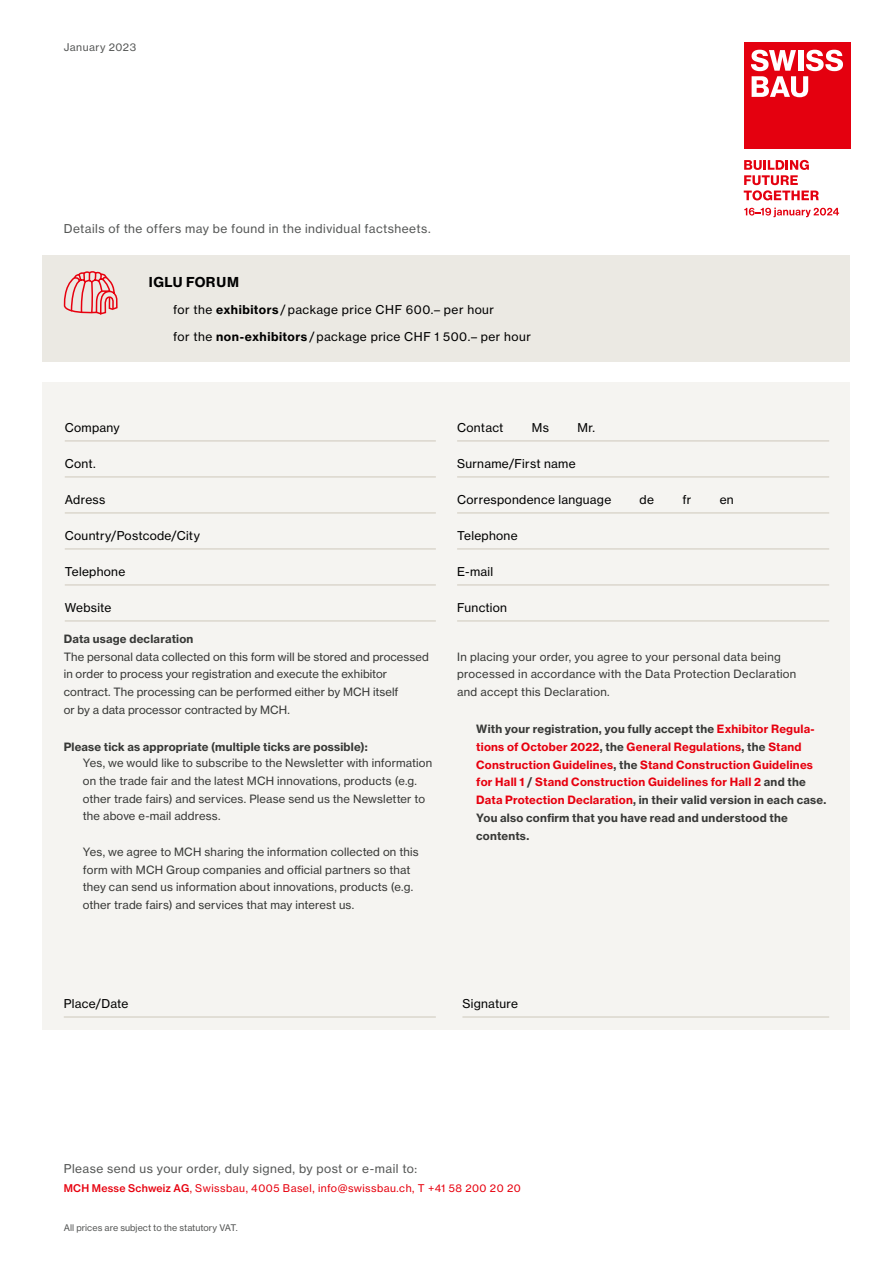
<style>
.page{position:relative;width:893px;height:1263px;background:#fff}
.page>*{position:absolute;margin:0;border:0;box-sizing:border-box;transform-origin:0 0}
.t1{font:13.5px "N Haas Grotesk TX Pro 75 Bd";letter-spacing:.03em;color:#000}
.t2{font:12px "N Haas Grotesk TX Pro 55 Rg";letter-spacing:.025em;color:#000}
.t3{font:12px "N Haas Grotesk TX Pro 55 Rg";letter-spacing:.04em;color:#555756}
.t4{font:11.25px/17.7px "N Haas Grotesk TX Pro 55 Rg";letter-spacing:.01em;color:#383937}
.t5{font:11.25px/17.7px "N Haas Grotesk TX Pro 75 Bd";letter-spacing:.02em;color:#e7000e}
.t6{font:11.25px "N Haas Grotesk TX Pro 75 Bd";letter-spacing:.015em;color:#383937}
.t7{font:10.5px "N Haas Grotesk TX Pro 55 Rg";letter-spacing:.045em;color:#e7000e}
.t8{font:10.5px "N Haas Grotesk TX Pro 55 Rg";letter-spacing:.045em;color:#555756}
.t9{font:9px "N Haas Grotesk TX Pro 55 Rg";letter-spacing:.005em;color:#555756}
.s1{font-family:"N Haas Grotesk TX Pro 75 Bd"}
.s2{color:#383937}
.s3{font-family:"N Haas Grotesk TX Pro 65 Md"}
</style>
<div class="page">
<div style="left:43px;top:383px;width:807px;height:647px;background:#f5f4f1"></div>
<hr style="left:65px;top:441px;width:371px;height:1px;background:#cec8bb">
<hr style="left:65px;top:477px;width:371px;height:1px;background:#cec8bb">
<hr style="left:65px;top:513px;width:371px;height:1px;background:#cec8bb">
<hr style="left:65px;top:549px;width:371px;height:1px;background:#cec8bb">
<hr style="left:65px;top:585px;width:371px;height:1px;background:#cec8bb">
<hr style="left:65px;top:621px;width:371px;height:1px;background:#cec8bb">
<hr style="left:457px;top:441px;width:372px;height:1px;background:#cec8bb">
<hr style="left:457px;top:477px;width:372px;height:1px;background:#cec8bb">
<hr style="left:457px;top:513px;width:372px;height:1px;background:#cec8bb">
<hr style="left:457px;top:549px;width:372px;height:1px;background:#cec8bb">
<hr style="left:457px;top:585px;width:372px;height:1px;background:#cec8bb">
<hr style="left:457px;top:621px;width:372px;height:1px;background:#cec8bb">
<hr style="left:64px;top:1017px;width:372px;height:1px;background:#cec8bb">
<hr style="left:462px;top:1017px;width:367px;height:1px;background:#cec8bb">
<div style="left:43px;top:255px;width:807px;height:106px;background:#ebe9e3"></div>
<svg style="left:63px;top:271px;width:55px;height:44px"></svg>
<div style="left:744px;top:43px;width:106px;height:106px;background:#e4000f"></div>
<svg style="left:744px;top:160px;width:75px;height:40px"></svg>
<svg style="left:751px;top:50px;width:92px;height:47px"></svg>
<svg style="left:744px;top:208px;width:95px;height:9px"></svg>
<p class="t8" style="left:64px;top:40px;width:74px">January 2023</p>
<p class="t3" style="left:64px;top:221px;width:368px">Details of the offers may be found in the individual factsheets.</p>
<p class="t1" style="left:149px;top:273px;width:92px">IGLU FORUM</p>
<p class="t2" style="left:173px;top:302px;width:322px">for the <span class="s1">exhibitors</span> / package price CHF 600.– per hour</p>
<p class="t2" style="left:173px;top:329px;width:359px">for the <span class="s1">non-exhibitors</span> / package price CHF 1 500.– per hour</p>
<p class="t2" style="left:65px;top:420px;width:57px">Company</p>
<p class="t2" style="left:65px;top:456px;width:33px">Cont.</p>
<p class="t2" style="left:65px;top:492px;width:42px">Adress</p>
<p class="t2" style="left:65px;top:528px;width:137px">Country/Postcode/City</p>
<p class="t2" style="left:65px;top:564px;width:62px">Telephone</p>
<p class="t2" style="left:65px;top:600px;width:48px">Website</p>
<p class="t6" style="left:64px;top:632px;width:131px">Data usage declaration</p>
<p class="t4" style="left:64px;top:648px;width:366px">The personal data collected on this form will be stored and processed in order to process your registration and execute the exhibitor contract. The processing can be performed either by MCH itself<br>or by a data processor contracted by MCH.</p>
<p class="t6" style="left:64px;top:740px;width:305px">Please tick as appropriate (multiple ticks are possible):</p>
<p class="t4" style="left:83px;top:754px;width:351px">Yes, we would like to subscribe to the Newsletter with information on the trade fair and the latest MCH innovations, products (e.g. other trade fairs) and services. Please send us the Newsletter to the above e-mail address.</p>
<p class="t4" style="left:83px;top:843px;width:337px">Yes, we agree to MCH sharing the information collected on this form with MCH Group companies and official partners so that they can send us information about innovations, products (e.g. other trade fairs) and services that may interest us.</p>
<p class="t2" style="left:457px;top:420px;width:48px">Contact</p>
<p class="t2" style="left:532px;top:420px;width:19px">Ms</p>
<p class="t2" style="left:577px;top:420px;width:19px">Mr.</p>
<p class="t2" style="left:457px;top:456px;width:120px">Surname/First name</p>
<p class="t2" style="left:457px;top:492px;width:156px">Correspondence language</p>
<p class="t2" style="left:640px;top:492px;width:16px">de</p>
<p class="t2" style="left:682px;top:492px;width:10px">fr</p>
<p class="t2" style="left:720px;top:492px;width:16px">en</p>
<p class="t2" style="left:457px;top:528px;width:62px">Telephone</p>
<p class="t2" style="left:457px;top:564px;width:38px">E-mail</p>
<p class="t2" style="left:457px;top:600px;width:52px">Function</p>
<p class="t4" style="left:457px;top:647px;width:341px">In placing your order, you agree to your personal data being processed in accordance with the Data Protection Declaration and accept this Declaration.</p>
<p class="t5" style="left:476px;top:720px;width:351px"><span class="s2">With your registration, you fully accept the</span> Exhibitor Regula&shy;tions of October 2022<span class="s2">, the</span> General Regulations<span class="s2">, the</span> Stand Construction Guidelines<span class="s2">, the</span> Stand Construction Guidelines for Hall 1 <span class="s2">/</span> Stand Construction Guidelines for Hall 2 <span class="s2">and the </span>Data Protection Declaration<span class="s2">, in their valid version in each case.<br>You also confirm that you have read and understood the contents.</span></p>
<p class="t2" style="left:64px;top:996px;width:66px">Place/Date</p>
<p class="t2" style="left:462px;top:996px;width:57px">Signature</p>
<p class="t3" style="left:64px;top:1161px;width:355px">Please send us your order, duly signed, by post or e-mail to:</p>
<p class="t7" style="left:64px;top:1182px;width:458px"><span class="s3">MCH Messe Schweiz AG</span>, Swissbau, 4005 Basel, info@swissbau.ch, T +41 58 200 20 20</p>
<p class="t9" style="left:64px;top:1222px;width:176px">All prices are subject to the statutory VAT.</p>
</div>
